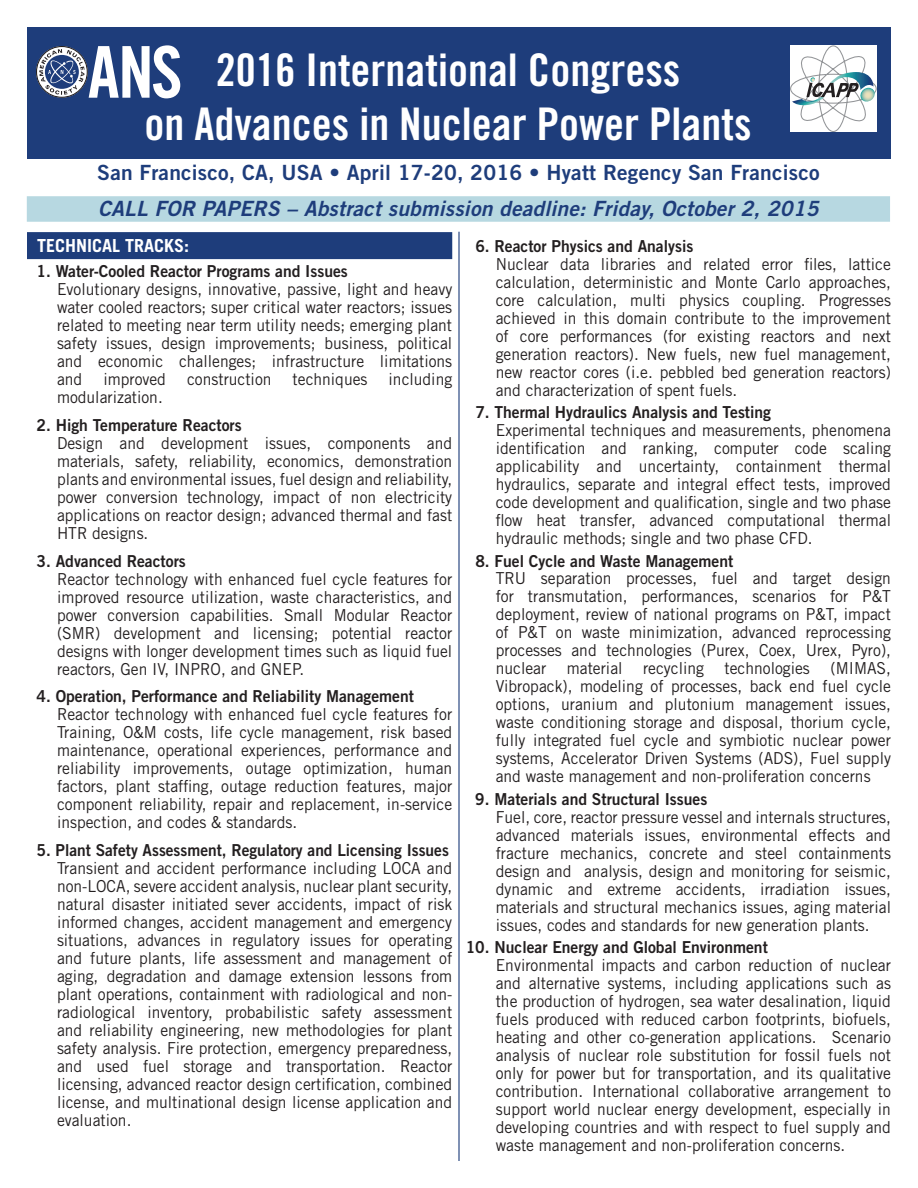
<style>
.page{position:relative;width:918px;height:1188px;background:#fff}
.page>*{position:absolute;margin:0;border:0;box-sizing:border-box;transform-origin:0 0}
.t1{font:45px/54px "Trade Gothic Bold Cond Twenty";color:#fff;text-align:center}
.t2{font:italic 21px "Trade Gothic Bold Two";letter-spacing:.01em;color:#1e3d7b}
.t3{font:21px "Trade Gothic Bold Two";letter-spacing:.01em;color:#1e3d7b}
.t4{font:700 18px "Trade Gothic";color:#fff}
.t5{font:16.5px/18px "Trade Gothic";color:#231f20;text-align:justify;scale:.95 1}
.t6{font:16.5px "Trade Gothic Bold Two";color:#231f20;scale:.95 1}
</style>
<div class="page">
<div style="left:27px;top:27px;width:864px;height:132px;background:#1e3d7b"></div>
<div style="left:27px;top:232px;width:425px;height:27px;background:#1e3d7b"></div>
<hr style="left:458px;top:232px;width:2px;height:929px;background:#1e3d7b">
<svg style="left:36px;top:45px;width:144px;height:53px"></svg>
<svg style="left:790px;top:45px;width:87px;height:87px;background:#dde2e4"></svg>
<div style="left:27px;top:196px;width:863px;height:26px;background:#b7d8e1"></div>
<h1 class="t1" style="left:145px;top:43px;width:609px">2016 International Congress<br>on Advances in Nuclear Power Plants</h1>
<p class="t3" style="left:97px;top:160px;width:724px">San Francisco, CA, USA • April 17-20, 2016 • Hyatt Regency San Francisco</p>
<p class="t2" style="left:98px;top:196px;width:722px">CALL FOR PAPERS – Abstract submission deadline: Friday, October 2, 2015</p>
<p class="t4" style="left:37px;top:235px;width:154px">TECHNICAL TRACKS:</p>
<p class="t6" style="left:37px;top:261px;width:329px">1. Water-Cooled Reactor Programs and Issues</p>
<p class="t5" style="left:57px;top:280px;width:418px">Evolutionary designs, innovative, passive, light and heavy water cooled reactors; super critical water reactors; issues related to meeting near term utility needs; emerging plant safety issues, design improvements; business, political and economic challenges; infrastructure limitations and</p>
<p class="t5" style="left:103px;top:370px;width:68px">improved</p>
<p class="t5" style="left:187px;top:370px;width:90px">construction</p>
<p class="t5" style="left:293px;top:370px;width:80px">techniques</p>
<p class="t5" style="left:389px;top:370px;width:68px">including</p>
<p class="t5" style="left:57px;top:388px;width:113px">modularization.</p>
<p class="t6" style="left:37px;top:415px;width:217px">2. High Temperature Reactors</p>
<p class="t5" style="left:57px;top:434px;width:418px">Design and development issues, components and materials, safety, reliability, economics, demonstration plants and environmental issues, fuel design and reliability, power conversion technology, impact of non electricity applications on reactor design; advanced thermal and fast HTR designs.</p>
<p class="t6" style="left:37px;top:550px;width:159px">3. Advanced Reactors</p>
<p class="t5" style="left:57px;top:570px;width:418px">Reactor technology with enhanced fuel cycle features for improved resource utilization, waste characteristics, and power conversion capabilities. Small Modular Reactor (SMR) development and licensing; potential reactor designs with longer development times such as liquid fuel reactors, Gen IV, INPRO, and GNEP.</p>
<p class="t6" style="left:37px;top:686px;width:399px">4. Operation, Performance and Reliability Management</p>
<p class="t5" style="left:57px;top:705px;width:418px">Reactor technology with enhanced fuel cycle features for Training, O&amp;M costs, life cycle management, risk based maintenance, operational experiences, performance and reliability improvements, outage optimization, human factors, plant staffing, outage reduction features, major component reliability, repair and replacement, in-service inspection, and codes &amp; standards.</p>
<p class="t6" style="left:37px;top:840px;width:436px">5. Plant Safety Assessment, Regulatory and Licensing Issues</p>
<p class="t5" style="left:57px;top:859px;width:418px">Transient and accident performance including LOCA and non-LOCA, severe accident analysis, nuclear plant security, natural disaster initiated sever accidents, impact of risk informed changes, accident management and emergency situations, advances in regulatory issues for operating and future plants, life assessment and management of aging, degradation and damage extension lessons from plant operations, containment with radiological and non&shy;radiological inventory, probabilistic safety assessment and reliability engineering, new methodologies for plant safety analysis. Fire protection, emergency preparedness, and used fuel storage and transportation. Reactor licensing, advanced reactor design certification, combined license, and multinational design license application and evaluation.</p>
<p class="t6" style="left:475px;top:236px;width:231px">6. Reactor Physics and Analysis</p>
<p class="t5" style="left:496px;top:255px;width:418px">Nuclear data libraries and related error files, lattice calculation, deterministic and Monte Carlo approaches, core calculation, multi physics coupling. Progresses achieved in this domain contribute to the improvement of core performances (for existing reactors and next generation reactors). New fuels, new fuel management, new reactor cores (i.e. pebbled bed generation reactors) and characterization of spent fuels.</p>
<p class="t6" style="left:475px;top:402px;width:313px">7. Thermal Hydraulics Analysis and Testing</p>
<p class="t5" style="left:496px;top:421px;width:418px">Experimental techniques and measurements, phenomena identification and ranking, computer code scaling applicability and uncertainty, containment thermal hydraulics, separate and integral effect tests, improved code development and qualification, single and two phase flow heat transfer, advanced computational thermal hydraulic methods; single and two phase CFD.</p>
<p class="t6" style="left:475px;top:550px;width:273px">8. Fuel Cycle and Waste Management</p>
<p class="t5" style="left:496px;top:569px;width:418px">TRU separation processes, fuel and target design for transmutation, performances, scenarios for P&amp;T deployment, review of national programs on P&amp;T, impact of P&amp;T on waste minimization, advanced reprocessing processes and technologies (Purex, Coex, Urex, Pyro), nuclear material recycling technologies (MIMAS, Vibropack), modeling of processes, back end fuel cycle options, uranium and plutonium management issues, waste conditioning storage and disposal, thorium cycle, fully integrated fuel cycle and symbiotic nuclear power systems, Accelerator Driven Systems (ADS), Fuel supply and waste management and non-proliferation concerns</p>
<p class="t6" style="left:475px;top:789px;width:246px">9. Materials and Structural Issues</p>
<p class="t5" style="left:496px;top:808px;width:418px">Fuel, core, reactor pressure vessel and internals structures, advanced materials issues, environmental effects and fracture mechanics, concrete and steel containments design and analysis, design and monitoring for seismic, dynamic and extreme accidents, irradiation issues, materials and structural mechanics issues, aging material issues, codes and standards for new generation plants.</p>
<p class="t6" style="left:466px;top:937px;width:320px">10. Nuclear Energy and Global Environment</p>
<p class="t5" style="left:496px;top:956px;width:418px">Environmental impacts and carbon reduction of nuclear and alternative systems, including applications such as the production of hydrogen, sea water desalination, liquid fuels produced with reduced carbon footprints, biofuels, heating and other co-generation applications. Scenario analysis of nuclear role substitution for fossil fuels not only for power but for transportation, and its qualitative contribution. International collaborative arrangement to support world nuclear energy development, especially in developing countries and with respect to fuel supply and waste management and non-proliferation concerns.</p>
</div>
